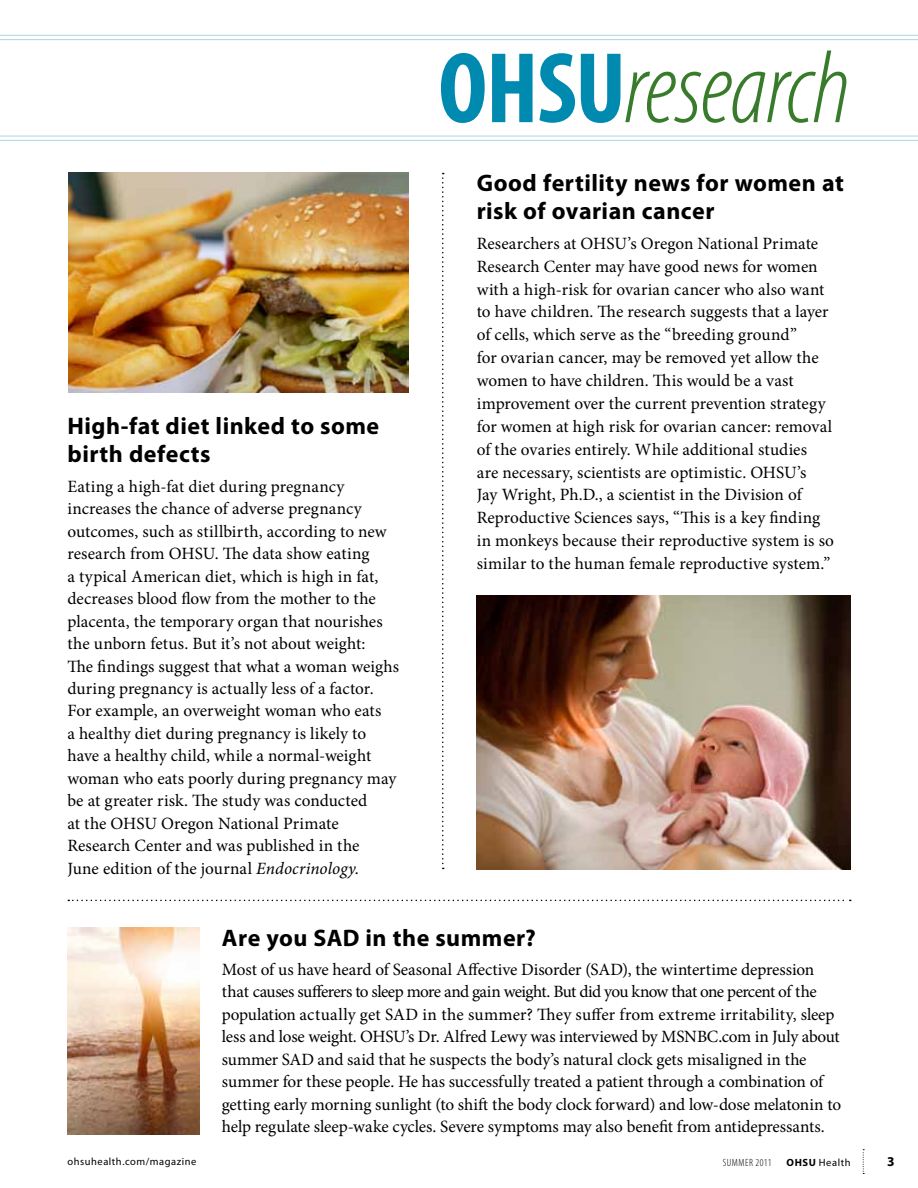
<style>
.page{position:relative;width:918px;height:1188px;background:#fff}
.page>*{position:absolute;margin:0;border:0;box-sizing:border-box;transform-origin:0 0}
.t1{font:italic 300 condensed 103.5px "Myriad Pro";letter-spacing:-.02em;color:#387c2b}
.t2{font:700 24px/28.5px "Myriad Pro";letter-spacing:.02em;color:#000}
.t3{font:17.25px/22.5px "Minion Pro";color:#000}
.t4{font:700 13.5px "Myriad Pro";color:#000}
.t5{font:10.5px "Myriad Pro";letter-spacing:.05em;color:#000}
.t6{font:300 condensed 10.5px "Myriad Pro";letter-spacing:.05em;color:#000}
.s1{font-style:italic}
.s2{font-weight:700;font-style:normal;font-size:101.4px;color:#008ab0}
.s3{font-weight:700;font-stretch:normal}
.s4{font-weight:400;font-stretch:normal}
</style>
<div class="page">
<svg style="left:863px;top:1149px;width:1px;height:25px"></svg>
<svg style="left:442px;top:173px;width:2px;height:696px"></svg>
<svg style="left:68px;top:900px;width:783px;height:1px"></svg>
<hr style="left:0;top:39px;width:918px;height:1px;background:#acd6e4">
<hr style="left:0;top:35px;width:918px;height:1px;background:#acd6e4">
<hr style="left:0;top:140px;width:918px;height:1px;background:#acd6e4">
<hr style="left:0;top:136px;width:918px;height:1px;background:#acd6e4">
<img style="left:477px;top:595px;width:374px;height:274px">
<img style="left:68px;top:928px;width:131px;height:206px">
<img style="left:68px;top:173px;width:341px;height:220px">
<h2 class="t2" style="left:68px;top:411px;width:313px">High-fat diet linked to some birth defects</h2>
<p class="t3" style="left:67px;top:475px;width:333px">Eating a high-fat diet during pregnancy increases the chance of adverse pregnancy outcomes, such as stillbirth, according to new research from OHSU. The data show eating<br>a typical American diet, which is high in fat, decreases blood flow from the mother to the placenta, the temporary organ that nourishes the unborn fetus. But it’s not about weight:<br>The findings suggest that what a woman weighs during pregnancy is actually less of a factor.<br>For example, an overweight woman who eats<br>a healthy diet during pregnancy is likely to have a healthy child, while a normal-weight woman who eats poorly during pregnancy may be at greater risk. The study was conducted<br>at the OHSU Oregon National Primate Research Center and was published in the<br>June edition of the journal <span class="s1">Endocrinology</span>.</p>
<h1 class="t1" style="left:438px;top:27px;width:414px"><span class="s2">OHSU</span>research</h1>
<h2 class="t2" style="left:477px;top:168px;width:369px">Good fertility news for women at risk of ovarian cancer</h2>
<p class="t3" style="left:477px;top:232px;width:359px">Researchers at OHSU’s Oregon National Primate Research Center may have good news for women with a high-risk for ovarian cancer who also want to have children. The research suggests that a layer of cells, which serve as the “breeding ground”<br>for ovarian cancer, may be removed yet allow the women to have children. This would be a vast improvement over the current prevention strategy for women at high risk for ovarian cancer: removal of the ovaries entirely. While additional studies<br>are necessary, scientists are optimistic. OHSU’s<br>Jay Wright, Ph.D., a scientist in the Division of Reproductive Sciences says, “This is a key finding in monkeys because their reproductive system is so similar to the human female reproductive system.”</p>
<h2 class="t2" style="left:222px;top:923px;width:316px">Are you SAD in the summer?</h2>
<p class="t3" style="left:222px;top:958px;width:621px">Most of us have heard of Seasonal Affective Disorder (SAD), the wintertime depression that causes sufferers to sleep more and gain weight. But did you know that one percent of the population actually get SAD in the summer? They suffer from extreme irritability, sleep less and lose weight. OHSU’s Dr. Alfred Lewy was interviewed by MSNBC.com in July about summer SAD and said that he suspects the body’s natural clock gets misaligned in the summer for these people. He has successfully treated a patient through a combination of getting early morning sunlight (to shift the body clock forward) and low-dose melatonin to help regulate sleep-wake cycles. Severe symptoms may also benefit from antidepressants.</p>
<p class="t5" style="left:68px;top:1155px;width:131px">ohsuhealth.com/magazine</p>
<p class="t6" style="left:723px;top:1157px;width:129px">SUMMER 2011 <span class="s3">ohsu</span> <span class="s4">Health</span></p>
<p class="t4" style="left:887px;top:1153px;width:9px">3</p>
</div>
